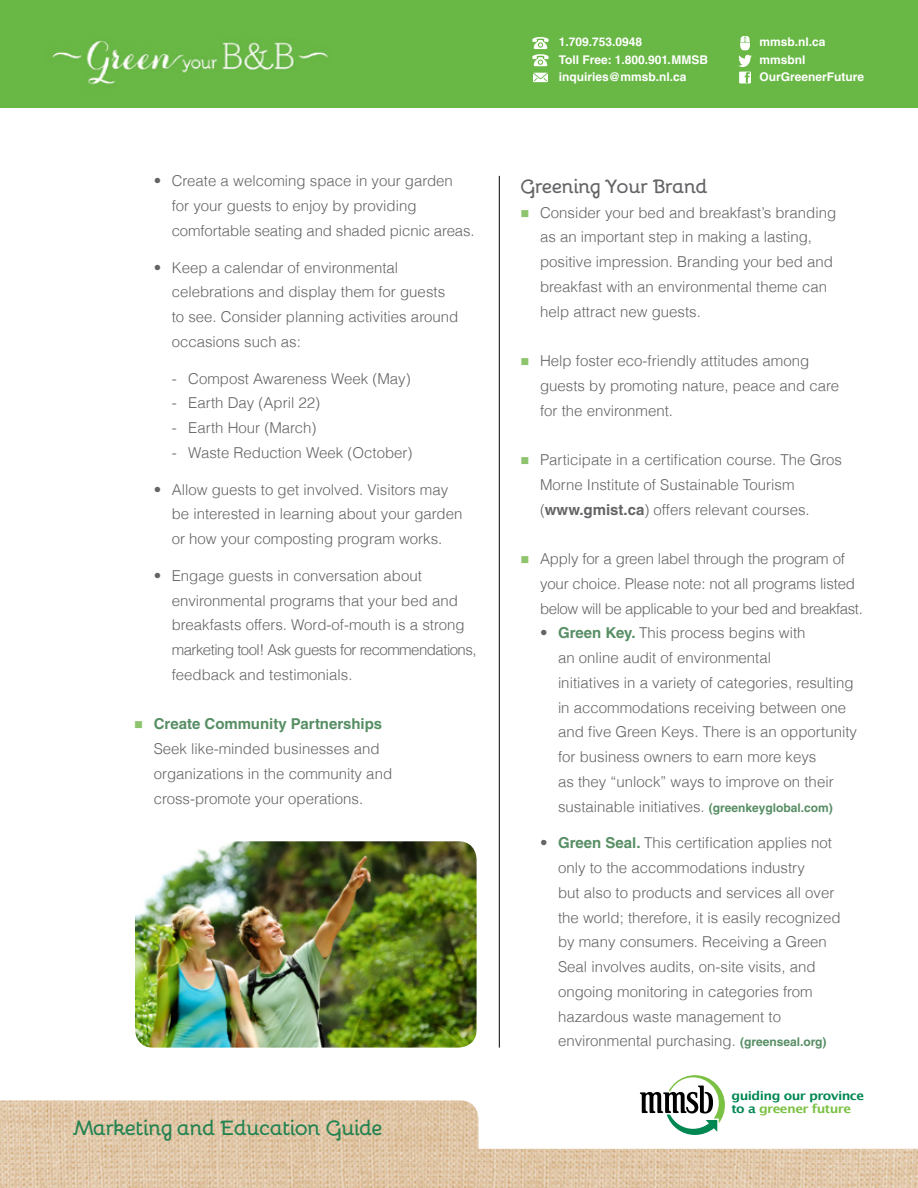
<style>
.page{position:relative;width:918px;height:1188px;background:#fff}
.page>*{position:absolute;margin:0;border:0;box-sizing:border-box;transform-origin:0 0}
.t1{font:700 21px "Bellota";letter-spacing:-.05em;color:#037742}
.t2{font:700 19.5px "Bellota";letter-spacing:-.05em;color:#636466}
.t3{font:300 15px "Helvetica";color:#636466}
.t4{font:300 15px "Helvetica";letter-spacing:-.025em;color:#636466}
.t5{font:300 15px "Helvetica";letter-spacing:-.035em;color:#636466}
.t6{font:700 15px "Helvetica";color:#578e64}
.t7{font:700 12.15px/13.4px "Lucida Grande";letter-spacing:-.045em;color:#008752;scale:1.1 1}
.t8{font:700 12px/17.2px "Helvetica";color:#fff}
.s1{color:#8ec46e}
.s2{font-weight:700}
.s3{font-weight:700;color:#578e64}
.s4{font-weight:700;font-size:12px;color:#578e64}
.s5{color:#7ac143}
</style>
<div class="page">
<img style="left:0;top:1100px;width:918px;height:88px">
<div style="left:0;top:0;width:918px;height:108px;background:#69b845"></div>
<svg style="left:640px;top:1075px;width:85px;height:60px"></svg>
<svg style="left:738px;top:36px;width:14px;height:47px"></svg>
<svg style="left:533px;top:73px;width:15px;height:9px"></svg>
<svg style="left:532px;top:37px;width:17px;height:29px"></svg>
<hr style="left:499px;top:176px;width:1px;height:872px;background:#000">
<img style="left:135px;top:841px;width:342px;height:207px">
<p class="t3" style="left:154px;top:172px;width:301px">• Create a welcoming space in your garden</p>
<p class="t3" style="left:172px;top:196px;width:246px">for your guests to enjoy by providing</p>
<p class="t3" style="left:172px;top:221px;width:304px">comfortable seating and shaded picnic areas.</p>
<p class="t3" style="left:154px;top:258px;width:246px">• Keep a calendar of environmental</p>
<p class="t3" style="left:172px;top:283px;width:275px">celebrations and display them for guests</p>
<p class="t3" style="left:172px;top:307px;width:288px">to see. Consider planning activities around</p>
<p class="t3" style="left:172px;top:332px;width:131px">occasions such as:</p>
<p class="t3" style="left:172px;top:369px;width:241px">- Compost Awareness Week (May)</p>
<p class="t3" style="left:172px;top:394px;width:150px">- Earth Day (April 22)</p>
<p class="t3" style="left:172px;top:418px;width:146px">- Earth Hour (March)</p>
<p class="t3" style="left:172px;top:443px;width:242px">- Waste Reduction Week (October)</p>
<p class="t3" style="left:154px;top:480px;width:296px">• Allow guests to get involved. Visitors may</p>
<p class="t3" style="left:172px;top:505px;width:292px">be interested in learning about your garden</p>
<p class="t3" style="left:172px;top:529px;width:272px">or how your composting program works.</p>
<p class="t3" style="left:154px;top:566px;width:270px">• Engage guests in conversation about</p>
<p class="t3" style="left:172px;top:591px;width:288px">environmental programs that your bed and</p>
<p class="t3" style="left:172px;top:616px;width:294px">breakfasts offers. Word-of-mouth is a strong</p>
<p class="t5" style="left:172px;top:640px;width:306px">marketing tool! Ask guests for recommendations,</p>
<p class="t3" style="left:172px;top:665px;width:182px">feedback and testimonials.</p>
<p class="t6" style="left:134px;top:715px;width:250px"><span class="s1">■</span> Create Community Partnerships</p>
<p class="t3" style="left:154px;top:739px;width:227px">Seek like-minded businesses and</p>
<p class="t3" style="left:154px;top:764px;width:240px">organizations in the community and</p>
<p class="t3" style="left:154px;top:789px;width:211px">cross-promote your operations.</p>
<h1 class="t1" style="left:72px;top:1109px;width:312px">Marketing and Education Guide</h1>
<p class="t8" style="left:559px;top:33px;width:151px">1.709.753.0948<br>Toll Free: 1.800.901.MMSB inquiries@mmsb.nl.ca</p>
<p class="t8" style="left:759px;top:33px;width:106px">mmsb.nl.ca mmsbnl<br>OurGreenerFuture</p>
<p class="t2" style="left:520px;top:169px;width:189px">Greening Your Brand</p>
<p class="t3" style="left:520px;top:203px;width:317px"><span class="s1">■</span> Consider your bed and breakfast’s branding</p>
<p class="t3" style="left:540px;top:228px;width:274px">as an important step in making a lasting,</p>
<p class="t3" style="left:540px;top:253px;width:295px">positive impression. Branding your bed and</p>
<p class="t3" style="left:540px;top:277px;width:289px">breakfast with an environmental theme can</p>
<p class="t3" style="left:540px;top:302px;width:162px">help attract new guests.</p>
<p class="t3" style="left:520px;top:352px;width:290px"><span class="s1">■</span> Help foster eco-friendly attitudes among</p>
<p class="t3" style="left:540px;top:376px;width:301px">guests by promoting nature, peace and care</p>
<p class="t3" style="left:540px;top:401px;width:135px">for the environment.</p>
<p class="t3" style="left:520px;top:451px;width:323px"><span class="s1">■</span> Participate in a certification course. The Gros</p>
<p class="t3" style="left:540px;top:475px;width:256px">Morne Institute of Sustainable Tourism</p>
<p class="t3" style="left:540px;top:500px;width:271px">(<span class="s2">www.gmist.ca</span>) offers relevant courses.</p>
<p class="t3" style="left:520px;top:550px;width:326px"><span class="s1">■</span> Apply for a green label through the program of</p>
<p class="t3" style="left:540px;top:574px;width:317px">your choice. Please note: not all programs listed</p>
<p class="t4" style="left:540px;top:599px;width:324px">below will be applicable to your bed and breakfast.</p>
<p class="t3" style="left:540px;top:624px;width:267px">• <span class="s3">Green Key.</span> This process begins with</p>
<p class="t3" style="left:558px;top:649px;width:215px">an online audit of environmental</p>
<p class="t3" style="left:558px;top:673px;width:297px">initiatives in a variety of categories, resulting</p>
<p class="t3" style="left:558px;top:698px;width:290px">in accommodations receiving between one</p>
<p class="t3" style="left:558px;top:723px;width:301px">and five Green Keys. There is an opportunity</p>
<p class="t3" style="left:558px;top:748px;width:260px">for business owners to earn more keys</p>
<p class="t3" style="left:558px;top:772px;width:277px">as they “unlock” ways to improve on their</p>
<p class="t3" style="left:558px;top:797px;width:276px">sustainable initiatives. <span class="s4">(greenkeyglobal.com)</span></p>
<p class="t3" style="left:540px;top:834px;width:293px">• <span class="s3">Green Seal.</span> This certification applies not</p>
<p class="t3" style="left:558px;top:859px;width:249px">only to the accommodations industry</p>
<p class="t3" style="left:558px;top:883px;width:278px">but also to products and services all over</p>
<p class="t3" style="left:558px;top:908px;width:284px">the world; therefore, it is easily recognized</p>
<p class="t3" style="left:558px;top:933px;width:270px">by many consumers. Receiving a Green</p>
<p class="t3" style="left:558px;top:958px;width:259px">Seal involves audits, on-site visits, and</p>
<p class="t3" style="left:558px;top:982px;width:256px">ongoing monitoring in categories from</p>
<p class="t3" style="left:558px;top:1007px;width:225px">hazardous waste management to</p>
<p class="t3" style="left:558px;top:1032px;width:270px">environmental purchasing. <span class="s4">(greenseal.org)</span></p>
<p class="t7" style="left:732px;top:1089px;width:122px">guiding our province to a <span class="s5">greener future</span></p>
</div>
